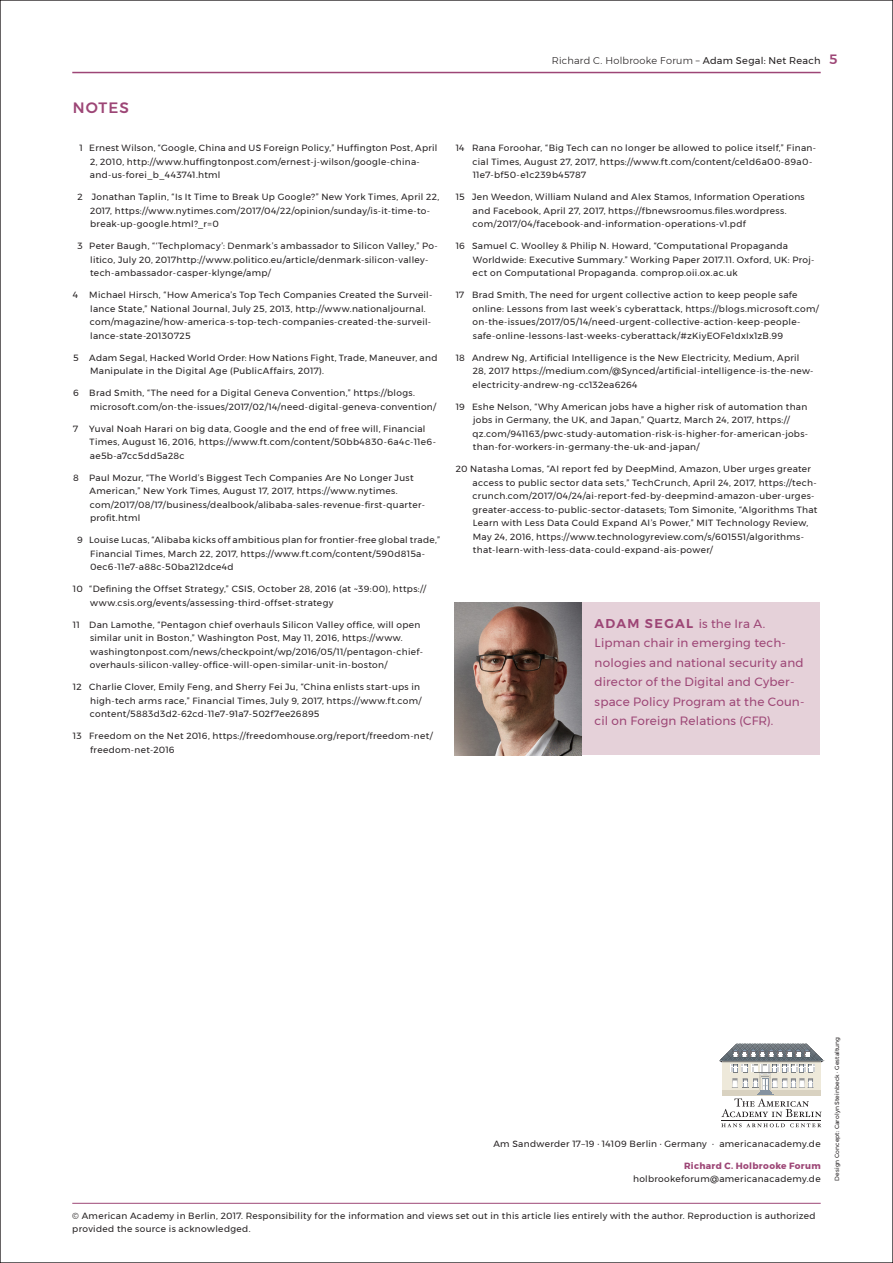
<style>
.page{position:relative;width:893px;height:1263px;background:#fff}
.page>*{position:absolute;margin:0;border:0;box-sizing:border-box;transform-origin:0 0}
.Subhead_all_columns{font:500 15px "Montserrat";letter-spacing:.07em;color:#9d4676}
.Author__Info{font:12px/19.5px "Montserrat";letter-spacing:.015em;color:#9d4676}
.t1{font:300 9.75px "Montserrat";letter-spacing:.025em;color:#231f20}
.Footnotes_3-column{font:9px/13.5px "Montserrat";letter-spacing:.035em;color:#231f20}
.t2{font:700 9px "Montserrat";letter-spacing:.035em;color:#9d4676}
.t3{font:6px "Montserrat";letter-spacing:.015em;color:#231f20}
.s1{font-weight:400}
.s2{font-weight:500;font-size:13.5px;color:#9d4676}
.s3{font-weight:600;font-size:12.75px}
</style>
<div class="page">
<hr style="left:72px;top:72px;width:749px;height:1px;background:#9d4676">
<svg style="left:719px;top:1044px;width:105px;height:73px"></svg>
<svg style="left:721px;top:1123px;width:100px;height:4px"></svg>
<hr style="left:721px;top:1120px;width:100px;height:1px;background:#231f20">
<hr style="left:72px;top:1203px;width:749px;height:1px;background:#9d4676">
<div style="left:454px;top:603px;width:366px;height:152px;background:#e5d1d9"></div>
<img style="left:454px;top:603px;width:128px;height:152px">
<p class="Subhead_all_columns" style="left:73px;top:96px;width:58px">NOTES</p>
<p class="Footnotes_3-column" style="left:90px;top:141px;width:349px;text-indent:-10px">1 Ernest Wilson, “Google, China and US Foreign Policy,” Huffington Post, April<br>2, 2010, http://www.huffingtonpost.com/ernest-j-wilson/google-china&shy;and-us-forei_b_443741.html</p>
<p class="Footnotes_3-column" style="left:90px;top:190px;width:351px;text-indent:-12px">2 Jonathan Taplin, “Is It Time to Break Up Google?” New York Times, April 22,<br>2017, https://www.nytimes.com/2017/04/22/opinion/sunday/is-it-time-to&shy;break-up-google.html?_r=0</p>
<p class="Footnotes_3-column" style="left:90px;top:239px;width:349px;text-indent:-13px">3 Peter Baugh, “‘Techplomacy’: Denmark’s ambassador to Silicon Valley,” Po&shy;litico, July 20, 2017http://www.politico.eu/article/denmark-silicon-valley&shy;tech-ambassador-casper-klynge/amp/</p>
<p class="Footnotes_3-column" style="left:90px;top:288px;width:344px;text-indent:-17px">4 Michael Hirsch, “How America’s Top Tech Companies Created the Surveil&shy;lance State,” National Journal, July 25, 2013, http://www.nationaljournal. com/magazine/how-america-s-top-tech-companies-created-the-surveil&shy;lance-state-20130725</p>
<p class="Footnotes_3-column" style="left:90px;top:351px;width:349px;text-indent:-17px">5 Adam Segal, Hacked World Order: How Nations Fight, Trade, Maneuver, and<br>Manipulate in the Digital Age (PublicAffairs, 2017).</p>
<p class="Footnotes_3-column" style="left:90px;top:386px;width:347px;text-indent:-17px">6 Brad Smith, “The need for a Digital Geneva Convention,” https://blogs. microsoft.com/on-the-issues/2017/02/14/need-digital-geneva-convention/</p>
<p class="Footnotes_3-column" style="left:90px;top:422px;width:348px;text-indent:-16px">7 Yuval Noah Harari on big data, Google and the end of free will, Financial<br>Times, August 16, 2016, https://www.ft.com/content/50bb4830-6a4c-11e6- ae5b-a7cc5dd5a28c</p>
<p class="Footnotes_3-column" style="left:90px;top:471px;width:337px;text-indent:-16px">8 Paul Mozur, “The World’s Biggest Tech Companies Are No Longer Just American,” New York Times, August 17, 2017, https://www.nytimes. com/2017/08/17/business/dealbook/alibaba-sales-revenue-first-quarter&shy;profit.html</p>
<p class="Footnotes_3-column" style="left:90px;top:533px;width:352px;text-indent:-13px">9 Louise Lucas, “Alibaba kicks off ambitious plan for frontier-free global trade,”<br>Financial Times, March 22, 2017, https://www.ft.com/content/590d815a-<br>0ec6-11e7-a88c-50ba212dce4d</p>
<p class="Footnotes_3-column" style="left:90px;top:582px;width:337px;text-indent:-17px">10 “Defining the Offset Strategy,” CSIS, October 28, 2016 (at ~39:00), https:// www.csis.org/events/assessing-third-offset-strategy</p>
<p class="Footnotes_3-column" style="left:90px;top:618px;width:335px;text-indent:-17px">11 Dan Lamothe, “Pentagon chief overhauls Silicon Valley office, will open similar unit in Boston,” Washington Post, May 11, 2016, https://www. washingtonpost.com/news/checkpoint/wp/2016/05/11/pentagon-chief&shy;overhauls-silicon-valley-office-will-open-similar-unit-in-boston/</p>
<p class="Footnotes_3-column" style="left:90px;top:680px;width:333px;text-indent:-17px">12 Charlie Clover, Emily Feng, and Sherry Fei Ju, “China enlists start-ups in high-tech arms race,” Financial Times, July 9, 2017, https://www.ft.com/ content/5883d3d2-62cd-11e7-91a7-502f7ee26895</p>
<p class="Footnotes_3-column" style="left:90px;top:729px;width:344px;text-indent:-17px">13 Freedom on the Net 2016, https://freedomhouse.org/report/freedom-net/ freedom-net-2016</p>
<p class="t1" style="left:552px;top:53px;width:287px">Richard C. Holbrooke Forum – <span class="s1">Adam Segal: Net Reach</span> <span class="s2">5</span></p>
<p class="Footnotes_3-column" style="left:473px;top:141px;width:345px;text-indent:-17px">14 Rana Foroohar, “Big Tech can no longer be allowed to police itself,” Finan&shy;cial Times, August 27, 2017, https://www.ft.com/content/ce1d6a00-89a0-<br>11e7-bf50-e1c239b45787</p>
<p class="Footnotes_3-column" style="left:473px;top:190px;width:334px;text-indent:-17px">15 Jen Weedon, William Nuland and Alex Stamos, Information Operations and Facebook, April 27, 2017, https://fbnewsroomus.files.wordpress. com/2017/04/facebook-and-information-operations-v1.pdf</p>
<p class="Footnotes_3-column" style="left:473px;top:239px;width:343px;text-indent:-17px">16 Samuel C. Woolley &amp; Philip N. Howard, “Computational Propaganda<br>Worldwide: Executive Summary.” Working Paper 2017.11. Oxford, UK: Proj&shy;ect on Computational Propaganda. comprop.oii.ox.ac.uk</p>
<p class="Footnotes_3-column" style="left:473px;top:288px;width:348px;text-indent:-17px">17 Brad Smith, The need for urgent collective action to keep people safe online: Lessons from last week’s cyberattack, https://blogs.microsoft.com/ on-the-issues/2017/05/14/need-urgent-collective-action-keep-people&shy;safe-online-lessons-last-weeks-cyberattack/#zKiyEOFe1dxIx1zB.99</p>
<p class="Footnotes_3-column" style="left:473px;top:351px;width:342px;text-indent:-17px">18 Andrew Ng, Artificial Intelligence is the New Electricity, Medium, April<br>28, 2017 https://medium.com/@Synced/artificial-intelligence-is-the-new&shy;electricity-andrew-ng-cc132ea6264</p>
<p class="Footnotes_3-column" style="left:473px;top:400px;width:337px;text-indent:-17px">19 Eshe Nelson, “Why American jobs have a higher risk of automation than jobs in Germany, the UK, and Japan,” Quartz, March 24, 2017, https:// qz.com/941163/pwc-study-automation-risk-is-higher-for-american-jobs&shy;than-for-workers-in-germany-the-uk-and-japan/</p>
<p class="Footnotes_3-column" style="left:473px;top:462px;width:346px;text-indent:-17px">20 Natasha Lomas, “AI report fed by DeepMind, Amazon, Uber urges greater access to public sector data sets,” TechCrunch, April 24, 2017, https://tech&shy;crunch.com/2017/04/24/ai-report-fed-by-deepmind-amazon-uber-urges&shy;greater-access-to-public-sector-datasets; Tom Simonite, “Algorithms That Learn with Less Data Could Expand AI’s Power,” MIT Technology Review, May 24, 2016, https://www.technologyreview.com/s/601551/algorithms&shy;that-learn-with-less-data-could-expand-ais-power/</p>
<p class="Author__Info" style="left:595px;top:614px;width:211px"><span class="s3">ADAM SEGAL</span> is the Ira A.<br>Lipman chair in emerging tech&shy;nologies and national security and director of the Digital and Cyber&shy;space Policy Program at the Coun&shy;cil on Foreign Relations (CFR).</p>
<p class="Footnotes_3-column" style="left:493px;top:1137px;width:329px">Am Sandwerder 17–19 · 14109 Berlin · Germany · americanacademy.de</p>
<p class="t2" style="left:684px;top:1158px;width:138px">Richard C. Holbrooke Forum</p>
<p class="Footnotes_3-column" style="left:633px;top:1172px;width:189px">holbrookeforum@americanacademy.de</p>
<p class="t3" style="left:832px;top:1180px;width:145px;rotate:-90deg">Design Concept: Carolyn Steinbeck · Gestaltung</p>
<p class="Footnotes_3-column" style="left:72px;top:1208px;width:745px">© American Academy in Berlin, 2017. Responsibility for the information and views set out in this article lies entirely with the author. Reproduction is authorized provided the source is acknowledged.</p>
</div>
